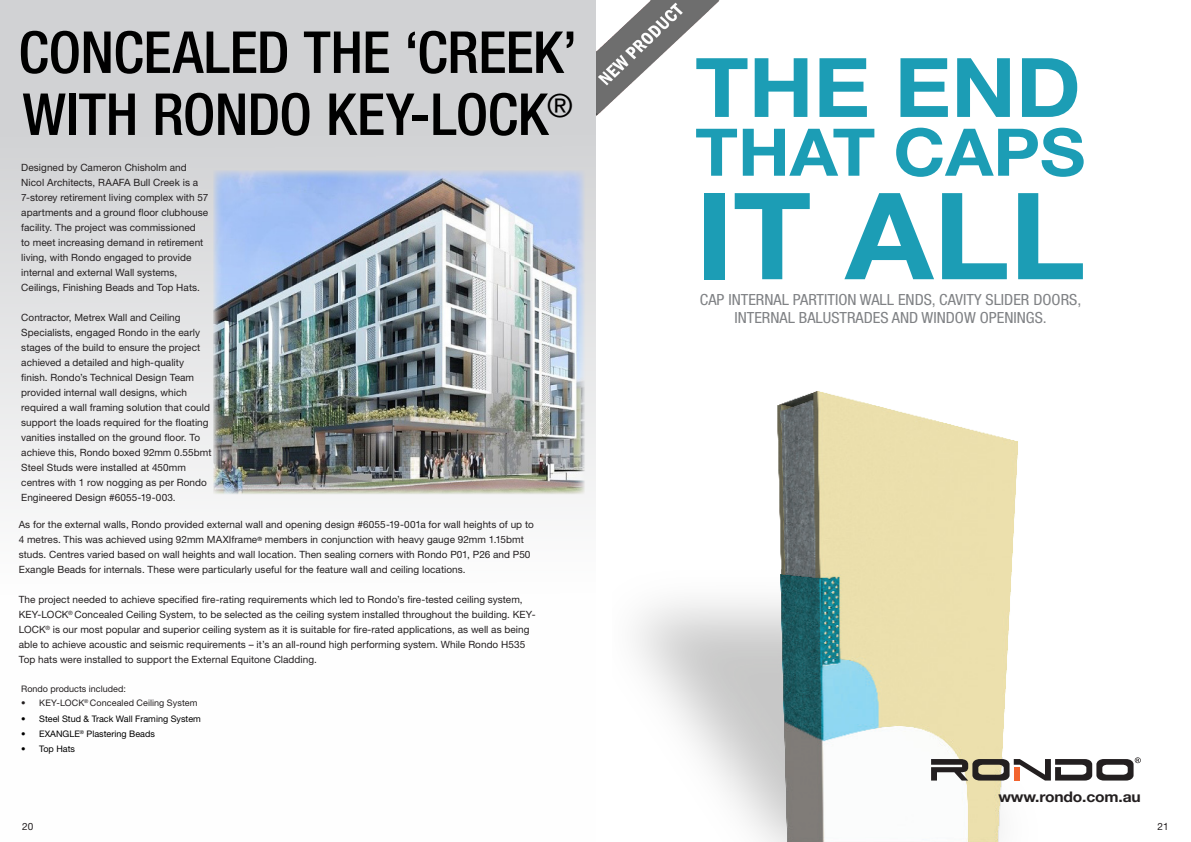
<style>
.page{position:relative;width:1191px;height:842px;background:#fff}
.page>*{position:absolute;margin:0;border:0;box-sizing:border-box;transform-origin:0 0}
.t1{font:700 120.6px "Helvetica Neue LT Std";color:#1c9db5;scale:1.06 1}
.t2{font:700 82.2px "Helvetica Neue LT Std";color:#1c9db5;scale:1.06 1}
.t3{font:700 65.8px "Helvetica Neue LT Std";color:#1c9db5;scale:1.06 1}
.t4{font:500 condensed 58px/62px "Helvetica Neue LT Std";letter-spacing:-.005em;color:#000}
.t5{font:condensed 15.4px/18.5px "Helvetica Neue LT Std";color:#808285;text-align:center;scale:1.06 1}
.t6{font:700 14.7px "Helvetica Neue LT Std";letter-spacing:-.01em;color:#231f20;scale:1.06 1}
.t7{font:10px/15px "Helvetica Neue LT Std";letter-spacing:.005em;color:#231f20}
.t8{font:9px "Helvetica Neue LT Std";color:#000}
.t9{font:9px "Helvetica Neue LT Std";letter-spacing:.005em;color:#231f20}
</style>
<div class="page">
<div style="left:0;top:0;width:595px;height:842px;background:linear-gradient(to bottom,#cdced0,#fff)"></div>
<img style="left:636px;top:391px;width:505px;height:451px">
<svg style="left:931px;top:757px;width:209px;height:23px"></svg>
<img style="left:596px;top:0;width:124px;height:116px">
<img style="left:213px;top:170px;width:372px;height:324px">
<p class="t4" style="left:18px;top:21px;width:560px">CONCEALED THE ‘CREEK’<br>WITH RONDO KEY-LOCK<sup>®</sup></p>
<p class="t7" style="left:21px;top:159px;width:189px">Designed by Cameron Chisholm and Nicol Architects, RAAFA Bull Creek is a 7-storey retirement living complex with 57 apartments and a ground floor clubhouse facility. The project was commissioned<br>to meet increasing demand in retirement living, with Rondo engaged to provide internal and external Wall systems, Ceilings, Finishing Beads and Top Hats.</p>
<p class="t7" style="left:21px;top:309px;width:192px">Contractor, Metrex Wall and Ceiling Specialists, engaged Rondo in the early stages of the build to ensure the project achieved a detailed and high-quality finish. Rondo’s Technical Design Team provided internal wall designs, which required a wall framing solution that could support the loads required for the floating vanities installed on the ground floor. To achieve this, Rondo boxed 92mm 0.55bmt Steel Studs were installed at 450mm centres with 1 row nogging as per Rondo Engineered Design #6055-19-003.</p>
<p class="t7" style="left:19px;top:517px;width:516px">As for the external walls, Rondo provided external wall and opening design #6055-19-001a for wall heights of up to 4 metres. This was achieved using 92mm MAXIframe<sup>®</sup> members in conjunction with heavy gauge 92mm 1.15bmt studs. Centres varied based on wall heights and wall location. Then sealing corners with Rondo P01, P26 and P50<br>Exangle Beads for internals. These were particularly useful for the feature wall and ceiling locations.</p>
<p class="t7" style="left:19px;top:592px;width:518px">The project needed to achieve specified fire-rating requirements which led to Rondo’s fire-tested ceiling system, KEY-LOCK<sup>®</sup> Concealed Ceiling System, to be selected as the ceiling system installed throughout the building. KEY-LOCK<sup>®</sup> is our most popular and superior ceiling system as it is suitable for fire-rated applications, as well as being able to achieve acoustic and seismic requirements – it’s an all-round high performing system. While Rondo H535<br>Top hats were installed to support the External Equitone Cladding.</p>
<p class="t9" style="left:21px;top:684px;width:106px">Rondo products included:</p>
<p class="t9" style="left:21px;top:698px;width:178px">• KEY-LOCK<sup>®</sup> Concealed Ceiling System</p>
<p class="t8" style="left:21px;top:714px;width:181px">• Steel Stud &amp; Track Wall Framing System</p>
<p class="t8" style="left:21px;top:729px;width:135px">• EXANGLE<sup>®</sup> Plastering Beads</p>
<p class="t8" style="left:21px;top:744px;width:55px">• Top Hats</p>
<p class="t2" style="left:695px;top:37px;width:365px">THE END</p>
<p class="t3" style="left:695px;top:112px;width:369px">THAT CAPS</p>
<p class="t1" style="left:695px;top:162px;width:369px">IT ALL</p>
<p class="t5" style="left:700px;top:290px;width:361px">CAP INTERNAL PARTITION WALL ENDS, CAVITY SLIDER DOORS,<br>INTERNAL BALUSTRADES AND WINDOW OPENINGS.</p>
<p class="t6" style="left:998px;top:788px;width:136px">www.rondo.com.au</p>
<p class="t7" style="left:22px;top:819px;width:13px">20</p>
<p class="t7" style="left:1157px;top:819px;width:13px">21</p>
</div>
